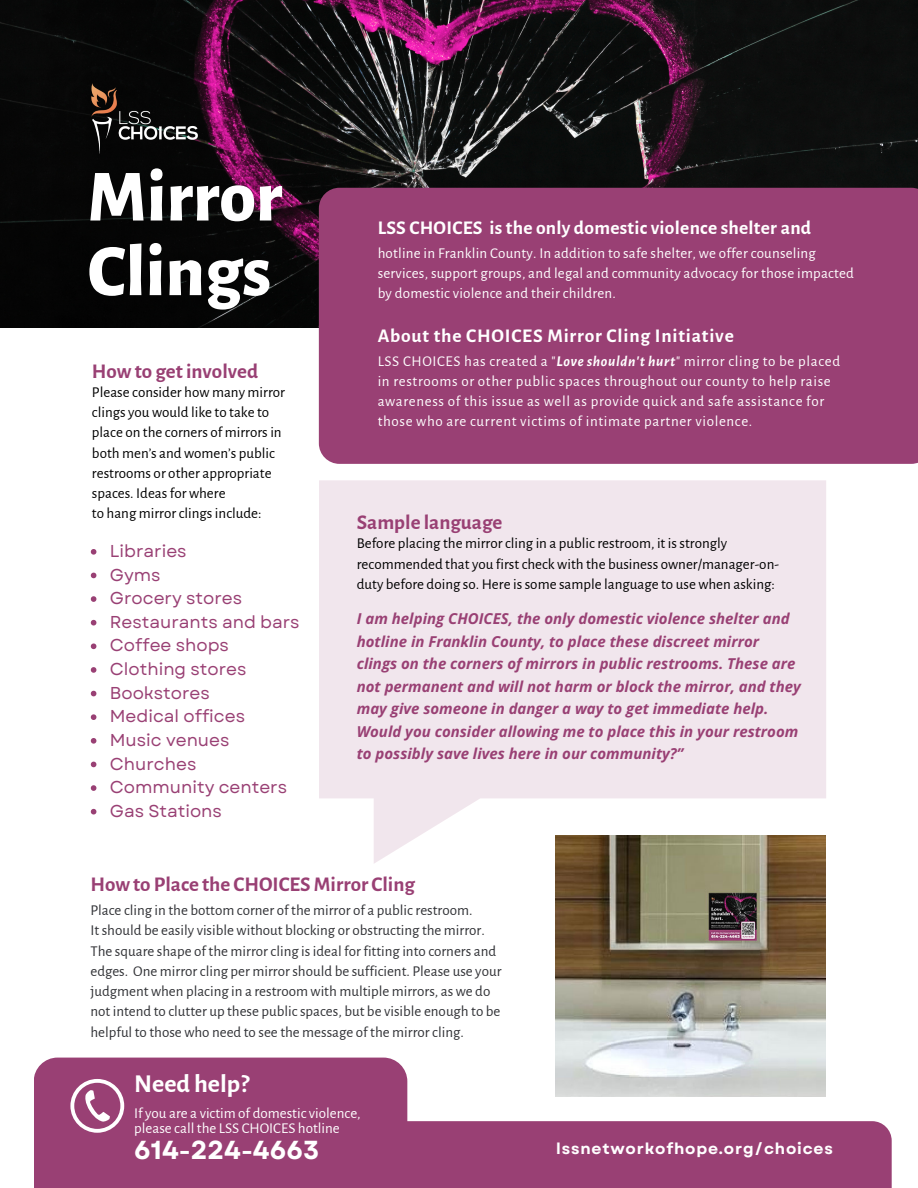
<style>
.page{position:relative;width:918px;height:1188px;background:#fff}
.page>*{position:absolute;margin:0;border:0;box-sizing:border-box;transform-origin:0 0}
.t1{font:800 73.65px "Alegreya Sans";color:#fff}
.t2{font:700 25.95px "Garet";color:#fff}
.t3{font:700 25.95px "Alegreya Sans";color:#fff}
.t4{font:700 21px "Alegreya Sans";color:#994074}
.t5{font:700 19.5px "Alegreya Sans";letter-spacing:.015em;color:#fff}
.t6{font:700 19.5px "Alegreya Sans";letter-spacing:.04em;color:#fff}
.t7{font:17.25px "Garet";color:#994074}
.t8{font:700 15.45px "Garet";letter-spacing:.05em;color:#fff}
.t9{font:15px/20.2px "Alegreya Sans";color:#313236}
.t10{font:15px/20.2px "Alegreya Sans";color:#000}
.t11{font:italic 700 15px/22.5px "Open Sans";color:#994074}
.t12{font:15px/20.2px "Alegreya Sans";letter-spacing:.04em;color:#fff}
.t13{font:15px "Alegreya Sans";letter-spacing:.015em;color:#fff}
.s1{font-weight:700;font-style:italic}
</style>
<div class="page">
<img style="left:0;top:0;width:918px;height:327px">
<div style="left:319px;top:188px;width:599px;height:276px;background:#994074"></div>
<div style="left:34px;top:1058px;width:373px;height:130px;background:#994074"></div>
<div style="left:319px;top:1121px;width:573px;height:67px;background:#994074"></div>
<img style="left:556px;top:864px;width:270px;height:233px">
<img style="left:81px;top:76px;width:130px;height:87px">
<svg style="left:91px;top:549px;width:5px;height:6px"></svg>
<svg style="left:91px;top:573px;width:5px;height:5px"></svg>
<svg style="left:91px;top:596px;width:5px;height:6px"></svg>
<svg style="left:91px;top:620px;width:5px;height:6px"></svg>
<svg style="left:91px;top:644px;width:5px;height:5px"></svg>
<svg style="left:91px;top:667px;width:5px;height:6px"></svg>
<svg style="left:91px;top:691px;width:5px;height:5px"></svg>
<svg style="left:91px;top:714px;width:5px;height:6px"></svg>
<svg style="left:91px;top:738px;width:5px;height:6px"></svg>
<svg style="left:91px;top:762px;width:5px;height:5px"></svg>
<svg style="left:91px;top:785px;width:5px;height:6px"></svg>
<svg style="left:91px;top:809px;width:5px;height:5px"></svg>
<svg style="left:70px;top:1079px;width:54px;height:54px"></svg>
<svg style="left:319px;top:480px;width:507px;height:384px;background:#eee4e8"></svg>
<p class="t1" style="left:88px;top:162px;width:196px">Mirror</p>
<p class="t1" style="left:88px;top:236px;width:185px">Clings</p>
<p class="t5" style="left:378px;top:218px;width:435px">LSS CHOICES is the only domestic violence shelter and</p>
<p class="t13" style="left:378px;top:246px;width:440px">hotline in Franklin County. In addition to safe shelter, we offer counseling</p>
<p class="t13" style="left:378px;top:266px;width:478px">services, support groups, and legal and community advocacy for those impacted</p>
<p class="t13" style="left:378px;top:286px;width:240px">by domestic violence and their children.</p>
<p class="t6" style="left:378px;top:326px;width:358px">About the CHOICES Mirror Cling Initiative</p>
<p class="t12" style="left:378px;top:351px;width:464px">LSS CHOICES has created a "<span class="s1">Love shouldn't hurt</span>" mirror cling to be placed</p>
<p class="t12" style="left:378px;top:371px;width:455px">in restrooms or other public spaces throughout our county to help raise awareness of this issue as well as provide quick and safe assistance for</p>
<p class="t12" style="left:378px;top:412px;width:376px">those who are current victims of intimate partner violence.</p>
<p class="t4" style="left:92px;top:361px;width:168px">Howto getinvolved</p>
<p class="t10" style="left:92px;top:382px;width:195px">Please consider how many mirror clings you would like to take to place on the corners of mirrors in both men’s and women’s public restrooms or other appropriate spaces. Ideas for where</p>
<p class="t10" style="left:92px;top:504px;width:171px">to hang mirror clings include:</p>
<p class="t4" style="left:357px;top:512px;width:147px">Sample language</p>
<p class="t10" style="left:357px;top:534px;width:424px">Before placing the mirror cling in a public restroom, it is strongly recommended that you first check with the business owner/manager-on&shy;duty before doing so. Here is some sample language to use when asking:</p>
<p class="t11" style="left:357px;top:607px;width:446px">I am helping CHOICES, the only domestic violence shelter and hotline in Franklin County, to place these discreet mirror clings on the corners of mirrors in public restrooms. These are not permanent and will not harm or block the mirror, and they may give someone in danger a way to get immediate help.<br>Would you consider allowing me to place this in your restroom to possibly save lives here in our community?”</p>
<p class="t7" style="left:110px;top:538px;width:78px">Libraries</p>
<p class="t7" style="left:110px;top:562px;width:52px">Gyms</p>
<p class="t7" style="left:110px;top:586px;width:134px">Grocery stores</p>
<p class="t7" style="left:110px;top:609px;width:191px">Restaurants and bars</p>
<p class="t7" style="left:110px;top:633px;width:121px">Coffee shops</p>
<p class="t7" style="left:110px;top:657px;width:138px">Clothing stores</p>
<p class="t7" style="left:110px;top:680px;width:102px">Bookstores</p>
<p class="t7" style="left:110px;top:704px;width:137px">Medical offices</p>
<p class="t7" style="left:110px;top:727px;width:121px">Music venues</p>
<p class="t7" style="left:110px;top:751px;width:88px">Churches</p>
<p class="t7" style="left:110px;top:775px;width:179px">Community centers</p>
<p class="t7" style="left:110px;top:798px;width:113px">Gas Stations</p>
<p class="t4" style="left:90px;top:875px;width:326px">Howto Place the CHOICESMirror Cling</p>
<p class="t9" style="left:90px;top:900px;width:384px">Place cling in the bottom corner of the mirror of a public restroom.</p>
<p class="t9" style="left:90px;top:921px;width:413px">It should be easily visible without blocking or obstructing the mirror.<br>The square shape of the mirror cling is ideal for fitting into corners and edges. One mirror cling per mirror should be sufficient. Please use your judgment when placing in a restroom with multiple mirrors, as we do not intend to clutter up these public spaces, but be visible enough to be helpful to those who need to see the message of the mirror cling.</p>
<p class="t3" style="left:134px;top:1072px;width:117px">Need help?</p>
<p class="t13" style="left:134px;top:1106px;width:228px">If you are a victim of domestic violence,</p>
<p class="t13" style="left:134px;top:1121px;width:207px">please call the LSS CHOICES hotline</p>
<p class="t2" style="left:134px;top:1131px;width:187px">614-224-4663</p>
<p class="t8" style="left:556px;top:1137px;width:278px">lssnetworkofhope.org/choices</p>
</div>
